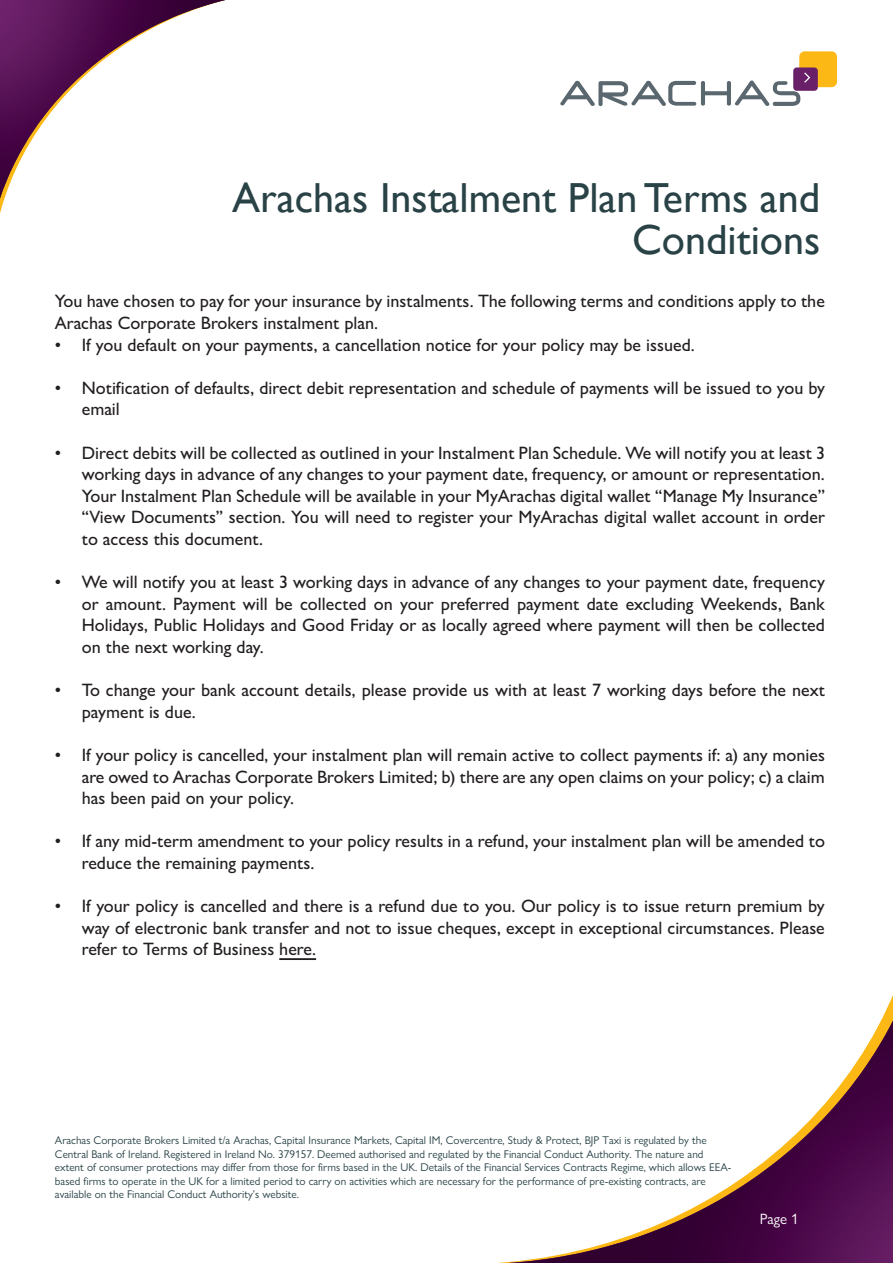
<style>
.page{position:relative;width:893px;height:1263px;background:#fff}
.page>*{position:absolute;margin:0;border:0;box-sizing:border-box;transform-origin:0 0}
.t1{font:42px/42px "Gill Sans";color:#294246;text-align:right}
.t2{font:500 18px/21.6px "Gill Sans Nova";color:#231f20}
.t3{font:15px "Gill Sans Nova";color:#fff}
.t4{font:11.25px/13.5px "Gill Sans Nova";color:#294246}
</style>
<div class="page">
<img style="left:0;top:0;width:225px;height:198px">
<img style="left:508px;top:1021px;width:385px;height:242px">
<hr style="left:279px;top:958px;width:37px;height:2px;background:#231f20">
<div style="left:799px;top:51px;width:38px;height:36px;background:#fcb814;border-radius:5px"></div>
<div style="left:793px;top:67px;width:25px;height:24px;background:#6a2068;border-radius:4px"></div>
<svg style="left:560px;top:72px;width:250px;height:35px"></svg>
<p class="t1" style="left:232px;top:177px;width:590px">Arachas Instalment Plan Terms and<br>Conditions</p>
<p class="t2" style="left:55px;top:290px;width:772px">You have chosen to pay for your insurance by instalments. The following terms and conditions apply to the<br>Arachas Corporate Brokers instalment plan.</p>
<p class="t2" style="left:55px;top:333px;width:642px">• If you default on your payments, a cancellation notice for your policy may be issued.</p>
<p class="t2" style="left:82px;top:377px;width:745px;text-indent:-27px">• Notification of defaults, direct debit representation and schedule of payments will be issued to you by email</p>
<p class="t2" style="left:82px;top:441px;width:745px;text-align:justify;text-indent:-27px">• Direct debits will be collected as outlined in your Instalment Plan Schedule. We will notify you at least 3 working days in advance of any changes to your payment date, frequency, or amount or representation.<br>Your Instalment Plan Schedule will be available in your MyArachas digital wallet “Manage My Insurance” “View Documents” section. You will need to register your MyArachas digital wallet account in order to access this document.</p>
<p class="t2" style="left:82px;top:571px;width:745px;text-align:justify;text-indent:-27px">• We will notify you at least 3 working days in advance of any changes to your payment date, frequency or amount. Payment will be collected on your preferred payment date excluding Weekends, Bank Holidays, Public Holidays and Good Friday or as locally agreed where payment will then be collected on the next working day.</p>
<p class="t2" style="left:82px;top:679px;width:745px;text-indent:-27px">• To change your bank account details, please provide us with at least 7 working days before the next payment is due.</p>
<p class="t2" style="left:82px;top:744px;width:745px;text-align:justify;text-indent:-27px">• If your policy is cancelled, your instalment plan will remain active to collect payments if: a) any monies are owed to Arachas Corporate Brokers Limited; b) there are any open claims on your policy; c) a claim has been paid on your policy.</p>
<p class="t2" style="left:82px;top:830px;width:745px;text-indent:-27px">• If any mid-term amendment to your policy results in a refund, your instalment plan will be amended to reduce the remaining payments.</p>
<p class="t2" style="left:82px;top:895px;width:745px;text-align:justify;text-indent:-27px">• If your policy is cancelled and there is a refund due to you. Our policy is to issue return premium by way of electronic bank transfer and not to issue cheques, except in exceptional circumstances. Please refer to Terms of Business here.</p>
<p class="t4" style="left:55px;top:1133px;width:678px">Arachas Corporate Brokers Limited t/a Arachas, Capital Insurance Markets, Capital IM, Covercentre, Study &amp; Protect, BJP Taxi is regulated by the Central Bank of Ireland. Registered in Ireland No. 379157. Deemed authorised and regulated by the Financial Conduct Authority. The nature and extent of consumer protections may differ from those for firms based in the UK. Details of the Financial Services Contracts Regime, which allows EEA&shy;based firms to operate in the UK for a limited period to carry on activities which are necessary for the performance of pre-existing contracts, are available on the Financial Conduct Authority’s website.</p>
<p class="t3" style="left:760px;top:1209px;width:40px">Page 1</p>
</div>
